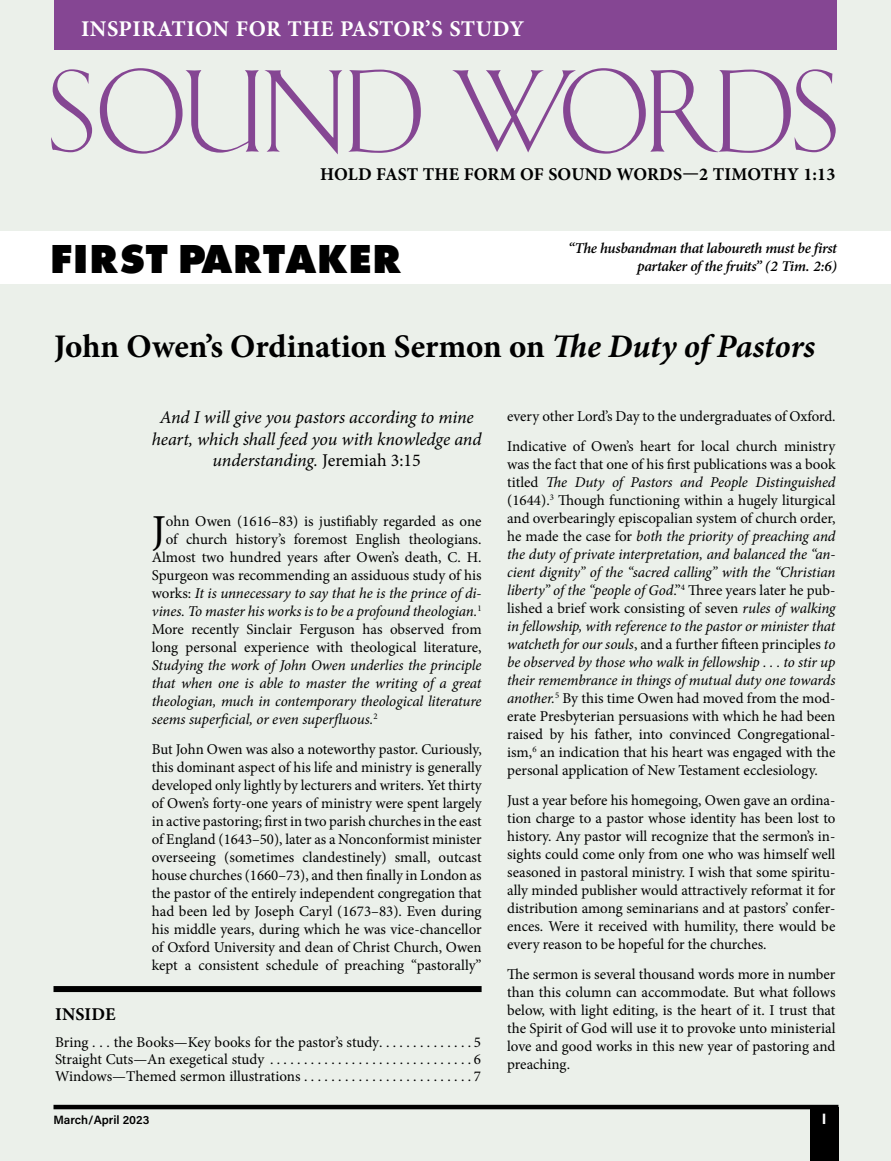
<style>
.page{position:relative;width:891px;height:1161px;background:#fff}
.page>*{position:absolute;margin:0;border:0;box-sizing:border-box;transform-origin:0 0}
.t1{font:42.75px "Minion Pro";color:#000}
.t2{font:800 42px "Futura PT";letter-spacing:.01em;color:#000}
.t3{font:700 33px "Minion Pro";letter-spacing:-.005em;color:#000}
.t4{font:700 22.5px "Minion Pro";letter-spacing:.01em;color:#fff}
.t5{font:italic 18px/21.6px "Minion Pro";letter-spacing:-.005em;color:#000;text-align:center}
.t6{font:700 18px "Minion Pro";letter-spacing:.01em;color:#000}
.t7{font:15px/18px "Minion Pro";color:#000;text-align:justify}
.t8{font:italic 15px/18px "Minion Pro";letter-spacing:-.005em;color:#000;text-align:justify}
.t9{font:italic 600 15px/18px "Minion Pro";letter-spacing:-.025em;color:#000;text-align:right}
.t10{font:700 15px "Acumin Pro";color:#fff}
.t11{font:600 12px "Acumin Pro";color:#000}
.s1{font-style:italic}
.s2{font-style:normal}
</style>
<div class="page">
<div style="left:1px;top:0;width:890px;height:1161px;background:#ebf0ea"></div>
<div style="left:810px;top:1107px;width:28px;height:54px;background:#000"></div>
<div style="left:54px;top:0;width:783px;height:49px;background:#854693"></div>
<svg style="left:51px;top:68px;width:785px;height:86px"></svg>
<div style="left:0;top:232px;width:891px;height:52px;background:#fff"></div>
<hr style="left:54px;top:1105px;width:784px;height:4px;background:#000">
<div style="left:54px;top:986px;width:428px;height:6px;background:#000"></div>
<h3 class="t4" style="left:81px;top:13px;width:445px">INSPIRATION FOR THE PASTOR’S STUDY</h3>
<p class="t6" style="left:320px;top:161px;width:517px">HOLD FAST THE FORM OF SOUND WORDS—2 TIMOTHY 1:13</p>
<h2 class="t2" style="left:50px;top:232px;width:354px">FIRST PARTAKER</h2>
<p class="t9" style="left:568px;top:239px;width:270px">“The husbandman that laboureth must be first partaker of the fruits” (2 Tim. 2:6)</p>
<h3 class="t3" style="left:54px;top:324px;width:763px">John Owen’s Ordination Sermon on <span class="s1">The Duty of Pastors</span></h3>
<p class="t5" style="left:152px;top:406px;width:331px">And I will give you pastors according to mine heart, which shall feed you with knowledge and understanding. <span class="s2">Jeremiah 3:15</span></p>
<p class="t7" style="left:152px;top:512px;width:331px;text-align:right">ohn Owen (1616–83) is justifiably regarded as one of church history’s foremost English theologians.<br>Almost two hundred years after Owen’s death, C. H.<br>Spurgeon was recommending an assiduous study of his works: <span class="s1">It is unnecessary to say that he is the prince of di&shy;vines. To master his works is to be a profound theologian.</span><sup>1<br></sup>More recently Sinclair Ferguson has observed from long personal experience with theological literature,</p>
<p class="t8" style="left:152px;top:656px;width:331px">Studying the work of John Owen underlies the principle that when one is able to master the writing of a great theologian, much in contemporary theological literature seems superficial, or even superfluous.<sup>2</sup></p>
<p class="t7" style="left:152px;top:740px;width:331px">But John Owen was also a noteworthy pastor. Curiously, this dominant aspect of his life and ministry is generally developed only lightly by lecturers and writers. Yet thirty of Owen’s forty-one years of ministry were spent largely in active pastoring; first in two parish churches in the east of England (1643–50), later as a Nonconformist minister overseeing (sometimes clandestinely) small, outcast house churches (1660–73), and then finally in London as the pastor of the entirely independent congregation that had been led by Joseph Caryl (1673–83). Even during his middle years, during which he was vice-chancellor of Oxford University and dean of Christ Church, Owen kept a consistent schedule of preaching “pastorally”</p>
<h1 class="t1" style="left:152px;top:502px;width:16px">J</h1>
<p class="t6" style="left:55px;top:1002px;width:62px">INSIDE</p>
<p class="t7" style="left:55px;top:1033px;width:329px">Bring . . . the Books—Key books for the pastor’s study .............</p>
<p class="t7" style="left:474px;top:1033px;width:9px">5</p>
<p class="t7" style="left:55px;top:1050px;width:214px">Straight Cuts—An exegetical study ..............................</p>
<p class="t7" style="left:474px;top:1050px;width:9px">6</p>
<p class="t7" style="left:55px;top:1067px;width:250px">Windows—Themed sermon illustrations .........................</p>
<p class="t7" style="left:474px;top:1067px;width:9px">7</p>
<p class="t11" style="left:54px;top:1112px;width:97px">March/April 2023</p>
<p class="t7" style="left:507px;top:401px;width:330px;line-height:30px">every other Lord’s Day to the undergraduates of Oxford.<br>Indicative of Owen’s heart for local church ministry</p>
<p class="t7" style="left:507px;top:455px;width:330px">was the fact that one of his first publications was a book titled <span class="s1">The Duty of Pastors and People Distinguished </span>(1644).<sup>3</sup> Though functioning within a hugely liturgical and overbearingly episcopalian system of church order, he made the case for <span class="s1">both the priority of preaching and the duty of private interpretation, and balanced the “an&shy;cient dignity” of the “sacred calling” with the “Christian liberty” of the “people of God</span>.”<sup>4</sup> Three years later he pub&shy;lished a brief work consisting of seven <span class="s1">rules of walking in fellowship, with reference to the pastor or minister that watcheth for our souls</span>, and a further fifteen principles <span class="s1">to be observed by those who walk in fellowship . . . to stir up their remembrance in things of mutual duty one towards another.</span><sup>5</sup> By this time Owen had moved from the mod&shy;erate Presbyterian persuasions with which he had been raised by his father, into convinced Congregational&shy;ism,<sup>6</sup> an indication that his heart was engaged with the personal application of New Testament ecclesiology.</p>
<p class="t7" style="left:507px;top:791px;width:330px">Just a year before his homegoing, Owen gave an ordina&shy;tion charge to a pastor whose identity has been lost to history. Any pastor will recognize that the sermon’s in&shy;sights could come only from one who was himself well seasoned in pastoral ministry. I wish that some spiritu&shy;ally minded publisher would attractively reformat it for distribution among seminarians and at pastors’ confer&shy;ences. Were it received with humility, there would be every reason to be hopeful for the churches.</p>
<p class="t7" style="left:507px;top:965px;width:330px">The sermon is several thousand words more in number than this column can accommodate. But what follows below, with light editing, is the heart of it. I trust that the Spirit of God will use it to provoke unto ministerial love and good works in this new year of pastoring and preaching.</p>
<p class="t10" style="left:822px;top:1108px;width:6px">I</p>
</div>
